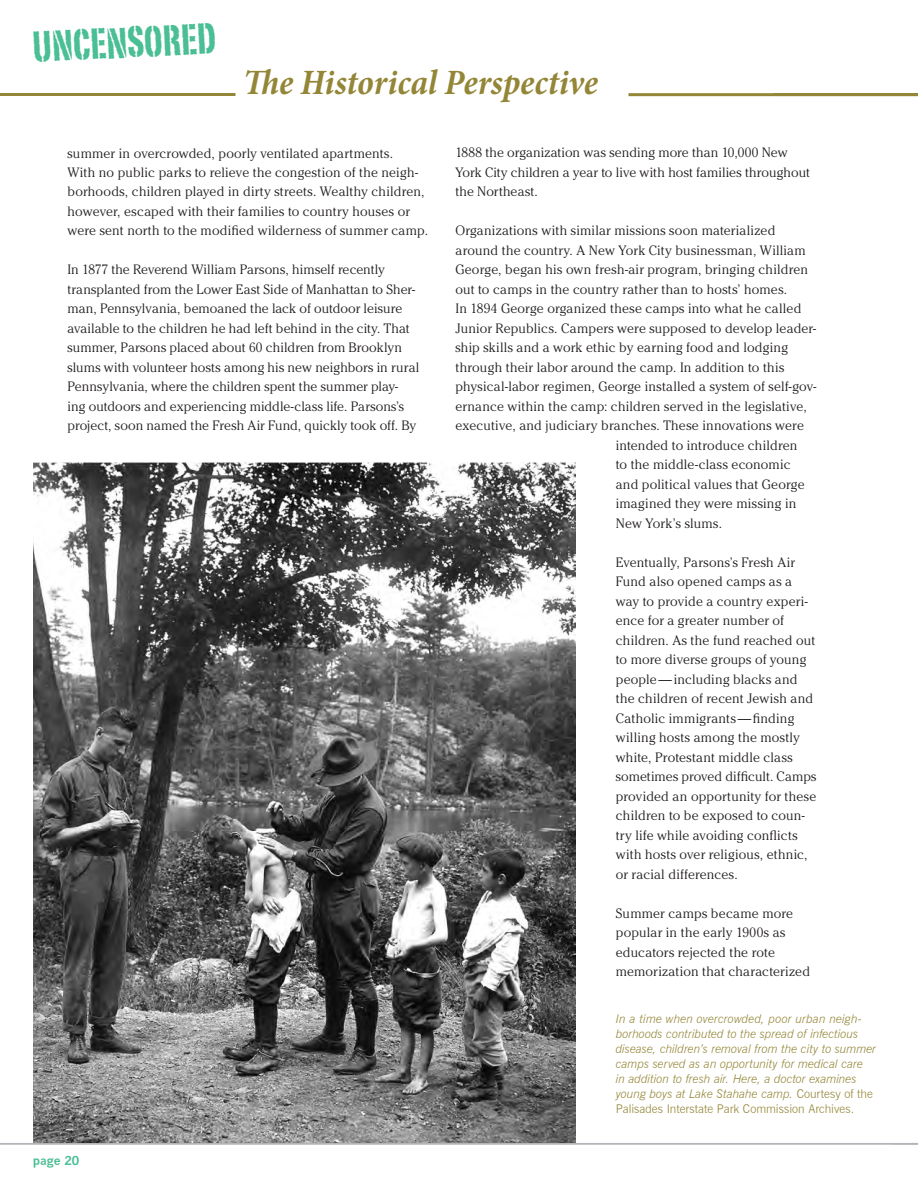
<style>
.page{position:relative;width:918px;height:1188px;background:#fff}
.page>*{position:absolute;margin:0;border:0;box-sizing:border-box;transform-origin:0 0}
.t1{font:42.6px "Portago ITC Std";color:#4abe94}
.t2{font:italic 700 condensed 36px "Minion Pro";letter-spacing:-.005em;color:#948637}
.body_2{font:300 13.5px/19.5px "Cheltenham Std";letter-spacing:.01em;color:#231f20}
.t3{font:italic 300 12px/15px "News Gothic BT";color:#948637}
.t4{font:700 12px "News Gothic";color:#4abe94}
.s1{font-style:normal}
</style>
<div class="page">
<hr style="left:628px;top:93px;width:290px;height:3px;background:#948637">
<hr style="left:0;top:93px;width:236px;height:3px;background:#948637">
<img style="left:34px;top:462px;width:541px;height:681px">
<hr style="left:0;top:1143px;width:918px;height:1px;background:#b4b3b7">
<h1 class="t1" style="left:31px;top:21px;width:185px;rotate:-3deg">UNCENSORED</h1>
<h2 class="t2" style="left:243px;top:58px;width:356px">The Historical Perspective</h2>
<p class="body_2" style="left:67px;top:143px;width:362px">summer in overcrowded, poorly ventilated apartments.<br>With no public parks to relieve the congestion of the neigh&shy;borhoods, children played in dirty streets. Wealthy children, however, escaped with their families to country houses or were sent north to the modified wilderness of summer camp.</p>
<p class="body_2" style="left:67px;top:260px;width:353px">In 1877 the Reverend William Parsons, himself recently transplanted from the Lower East Side of Manhattan to Sher&shy;man, Pennsylvania, bemoaned the lack of outdoor leisure available to the children he had left behind in the city. That summer, Parsons placed about 60 children from Brooklyn slums with volunteer hosts among his new neighbors in rural Pennsylvania, where the children spent the summer play&shy;ing outdoors and experiencing middle-class life. Parsons’s project, soon named the Fresh Air Fund, quickly took off. By</p>
<p class="t4" style="left:33px;top:1154px;width:48px">page 20</p>
<p class="body_2" style="left:455px;top:143px;width:356px">1888 the organization was sending more than 10,000 New<br>York City children a year to live with host families throughout the Northeast.</p>
<p class="body_2" style="left:455px;top:221px;width:321px">Organizations with similar missions soon materialized</p>
<p class="body_2" style="left:455px;top:240px;width:352px">around the country. A New York City businessman, William</p>
<p class="body_2" style="left:455px;top:260px;width:354px">George, began his own fresh-air program, bringing children</p>
<p class="body_2" style="left:455px;top:279px;width:333px">out to camps in the country rather than to hosts’ homes.</p>
<p class="body_2" style="left:455px;top:299px;width:347px">In 1894 George organized these camps into what he called</p>
<p class="body_2" style="left:455px;top:318px;width:362px">Junior Republics. Campers were supposed to develop leader-</p>
<p class="body_2" style="left:455px;top:338px;width:334px">ship skills and a work ethic by earning food and lodging</p>
<p class="body_2" style="left:455px;top:357px;width:330px">through their labor around the camp. In addition to this</p>
<p class="body_2" style="left:455px;top:377px;width:362px">physical-labor regimen, George installed a system of self-gov-</p>
<p class="body_2" style="left:455px;top:396px;width:353px">ernance within the camp: children served in the legislative,</p>
<p class="body_2" style="left:455px;top:416px;width:350px">executive, and judiciary branches. These innovations were</p>
<p class="body_2" style="left:616px;top:435px;width:183px">intended to introduce children</p>
<p class="body_2" style="left:616px;top:455px;width:176px">to the middle-class economic</p>
<p class="body_2" style="left:616px;top:474px;width:190px">and political values that George</p>
<p class="body_2" style="left:616px;top:494px;width:182px">imagined they were missing in</p>
<p class="body_2" style="left:616px;top:513px;width:108px">New York’s slums.</p>
<p class="body_2" style="left:616px;top:552px;width:202px">Eventually, Parsons’s Fresh Air<br>Fund also opened camps as a way to provide a country experi&shy;ence for a greater number of children. As the fund reached out to more diverse groups of young people —including blacks and the children of recent Jewish and<br>Catholic immigrants —finding willing hosts among the mostly white, Protestant middle class sometimes proved difficult. Camps provided an opportunity for these children to be exposed to coun&shy;try life while avoiding conflicts with hosts over religious, ethnic, or racial differences.</p>
<p class="body_2" style="left:616px;top:903px;width:196px">Summer camps became more popular in the early 1900s as educators rejected the rote memorization that characterized</p>
<p class="t3" style="left:616px;top:1011px;width:262px">In a time when overcrowded, poor urban neigh&shy;borhoods contributed to the spread of infectious disease, children’s removal from the city to summer camps served as an opportunity for medical care<br>in addition to fresh air. Here, a doctor examines young boys at Lake Stahahe camp. <span class="s1">Courtesy of the Palisades Interstate Park Commission Archives.</span></p>
</div>
